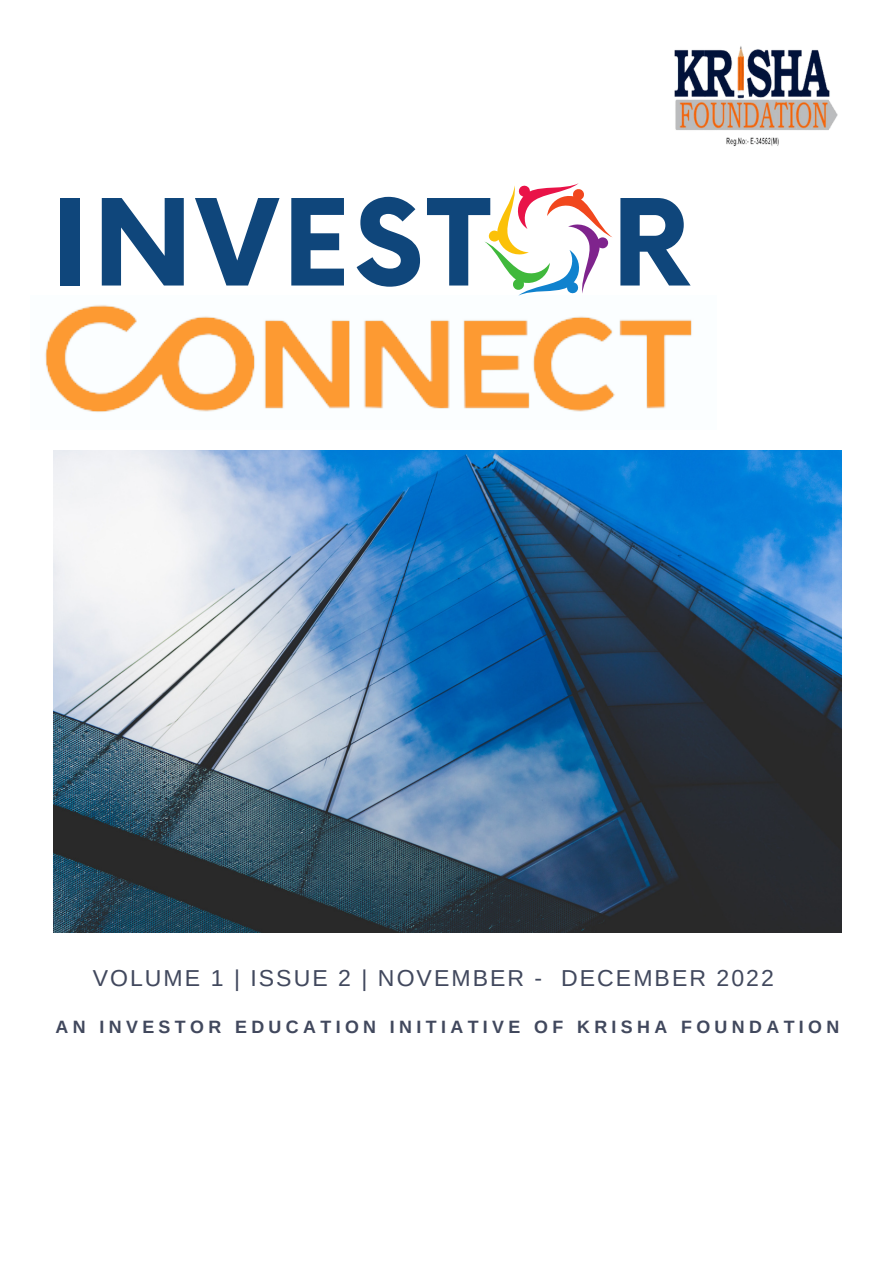
<style>
.page{position:relative;width:893px;height:1264px;background:#fff}
.page>*{position:absolute;margin:0;border:0;box-sizing:border-box;transform-origin:0 0}
.t1{font:700 116.7px "Now";letter-spacing:.035em;color:#0f467b}
.t2{font:23.1px "Arimo";letter-spacing:.09em;color:#41485d}
.t3{font:700 17.85px "Arimo";letter-spacing:.245em;color:#41485d}
</style>
<div class="page">
<img style="left:45px;top:305px;width:647px;height:107px">
<img style="left:674px;top:46px;width:164px;height:100px">
<svg style="left:484px;top:183px;width:128px;height:113px"></svg>
<img style="left:53px;top:450px;width:788px;height:482px">
<p class="t1" style="left:51px;top:180px;width:640px">INVEST R</p>
<p class="t2" style="left:93px;top:965px;width:682px">VOLUME 1 | ISSUE 2 | NOVEMBER - DECEMBER 2022</p>
<p class="t3" style="left:56px;top:1016px;width:785px">AN INVESTOR EDUCATION INITIATIVE OF KRISHA FOUNDATION</p>
</div>
